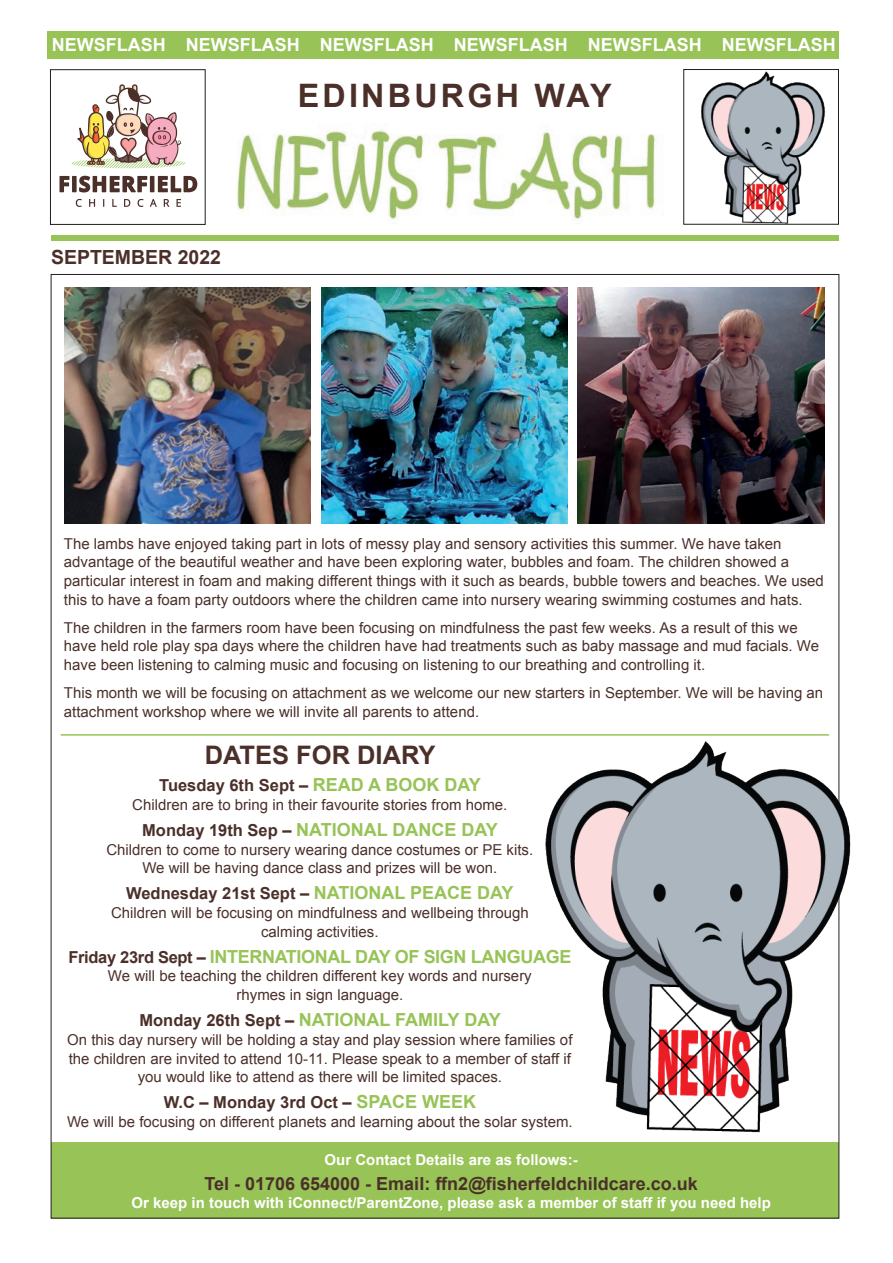
<style>
.page{position:relative;width:893px;height:1263px;background:#fff}
.page>*{position:absolute;margin:0;border:0;box-sizing:border-box;transform-origin:0 0}
.t1{font:700 32.25px "Arial";letter-spacing:.1em;color:#4b302a}
.t2{font:700 25.5px "Arial";color:#4b302a}
.t3{font:700 19.5px "Arial";color:#4b302a}
.t4{font:700 18px "Arial";color:#97c357}
.t5{font:700 18px "Arial";color:#fff}
.t6{font:700 18px "Arial";color:#4b302a}
.t7{font:700 18px "Arial";letter-spacing:-.02em;color:#97c357}
.t8{font:700 16.5px "Arial";color:#4b302a}
.t9{font:15px/18.6px "Arial";color:#4b302a;text-align:center}
.t10{font:700 15px "Arial";color:#fff}
.s1{font-size:18px;color:#97c357}
.s2{font-size:16.5px;color:#4b302a}
</style>
<div class="page">
<div style="left:51px;top:1142px;width:788px;height:76px;background:#97c357"></div>
<div style="left:51px;top:235px;width:788px;height:6px;background:#97c357"></div>
<div style="left:48px;top:31px;width:791px;height:28px;background:#97c357"></div>
<svg style="left:59px;top:176px;width:10px;height:16px"></svg>
<div style="left:72px;top:176px;width:5px;height:16px;background:#4b302a"></div>
<svg style="left:79px;top:176px;width:68px;height:16px"></svg>
<hr style="left:150px;top:176px;width:4px;height:16px;background:#4b302a">
<svg style="left:158px;top:176px;width:39px;height:16px"></svg>
<svg style="left:76px;top:199px;width:6px;height:8px"></svg>
<svg style="left:89px;top:199px;width:6px;height:8px"></svg>
<svg style="left:112px;top:199px;width:5px;height:8px"></svg>
<svg style="left:124px;top:199px;width:6px;height:8px"></svg>
<svg style="left:138px;top:199px;width:6px;height:8px"></svg>
<svg style="left:150px;top:199px;width:7px;height:8px"></svg>
<svg style="left:164px;top:199px;width:5px;height:8px"></svg>
<svg style="left:176px;top:199px;width:5px;height:8px"></svg>
<svg style="left:71px;top:84px;width:115px;height:84px"></svg>
<div style="left:50px;top:69px;width:156px;height:156px;border:1px solid #231f20"></div>
<div style="left:683px;top:69px;width:156px;height:156px;border:1px solid #231f20"></div>
<img style="left:237px;top:125px;width:427px;height:95px">
<img style="left:693px;top:69px;width:138px;height:156px">
<hr style="left:61px;top:734px;width:768px;height:2px;background:#97c357">
<img style="left:526px;top:728px;width:325px;height:416px">
<img style="left:64px;top:288px;width:247px;height:235px">
<img style="left:321px;top:288px;width:246px;height:235px">
<img style="left:578px;top:288px;width:246px;height:235px">
<p class="t5" style="left:52px;top:33px;width:785px">NEWSFLASH NEWSFLASH NEWSFLASH NEWSFLASH NEWSFLASH NEWSFLASH</p>
<h3 class="t3" style="left:51px;top:244px;width:172px">SEPTEMBER 2022</h3>
<h1 class="t1" style="left:298px;top:74px;width:315px">EDINBURGH WAY</h1>
<p class="t9" style="left:64px;top:534px;width:761px;text-align:left">The lambs have enjoyed taking part in lots of messy play and sensory activities this summer. We have taken advantage of the beautiful weather and have been exploring water, bubbles and foam. The children showed a particular interest in foam and making different things with it such as beards, bubble towers and beaches. We used this to have a foam party outdoors where the children came into nursery wearing swimming costumes and hats.</p>
<p class="t9" style="left:64px;top:618px;width:757px;text-align:left">The children in the farmers room have been focusing on mindfulness the past few weeks. As a result of this we have held role play spa days where the children have had treatments such as baby massage and mud facials. We have been listening to calming music and focusing on listening to our breathing and controlling it.</p>
<p class="t9" style="left:64px;top:684px;width:761px;text-align:left">This month we will be focusing on attachment as we welcome our new starters in September. We will be having an attachment workshop where we will invite all parents to attend.</p>
<h2 class="t2" style="left:205px;top:738px;width:232px">DATES FOR DIARY</h2>
<p class="t8" style="left:159px;top:774px;width:323px">Tuesday 6th Sept – <span class="s1">READ A BOOK DAY</span></p>
<p class="t9" style="left:132px;top:795px;width:377px">Children are to bring in their favourite stories from home.</p>
<p class="t4" style="left:142px;top:818px;width:357px"><span class="s2">Monday 19th Sep –</span> NATIONAL DANCE DAY</p>
<p class="t9" style="left:106px;top:840px;width:428px">Children to come to nursery wearing dance costumes or PE kits.<br>We will be having dance class and prizes will be won.</p>
<p class="t8" style="left:126px;top:883px;width:389px">Wednesday 21st Sept – <span class="s1">NATIONAL PEACE DAY</span></p>
<p class="t9" style="left:111px;top:904px;width:419px">Children will be focusing on mindfulness and wellbeing through calming activities.</p>
<p class="t7" style="left:68px;top:945px;width:504px"><span class="s2">Friday 23rd Sept –</span> INTERNATIONAL DAY OF SIGN LANGUAGE</p>
<p class="t9" style="left:108px;top:967px;width:425px">We will be teaching the children different key words and nursery rhymes in sign language.</p>
<p class="t4" style="left:139px;top:1008px;width:363px"><span class="s2">Monday 26th Sept –</span> NATIONAL FAMILY DAY</p>
<p class="t9" style="left:67px;top:1030px;width:507px">On this day nursery will be holding a stay and play session where families of the children are invited to attend 10-11. Please speak to a member of staff if you would like to attend as there will be limited spaces.</p>
<p class="t8" style="left:164px;top:1092px;width:314px">W.C – Monday 3rd Oct – <span class="s1">SPACE WEEK</span></p>
<p class="t9" style="left:67px;top:1112px;width:507px">We will be focusing on different planets and learning about the solar system.</p>
<p class="t10" style="left:325px;top:1150px;width:255px">Our Contact Details are as follows:-</p>
<p class="t6" style="left:205px;top:1172px;width:495px">Tel - 01706 654000 - Email: ffn2@fisherfeldchildcare.co.uk</p>
<p class="t10" style="left:132px;top:1193px;width:641px">Or keep in touch with iConnect/ParentZone, please ask a member of staff if you need help</p>
</div>
